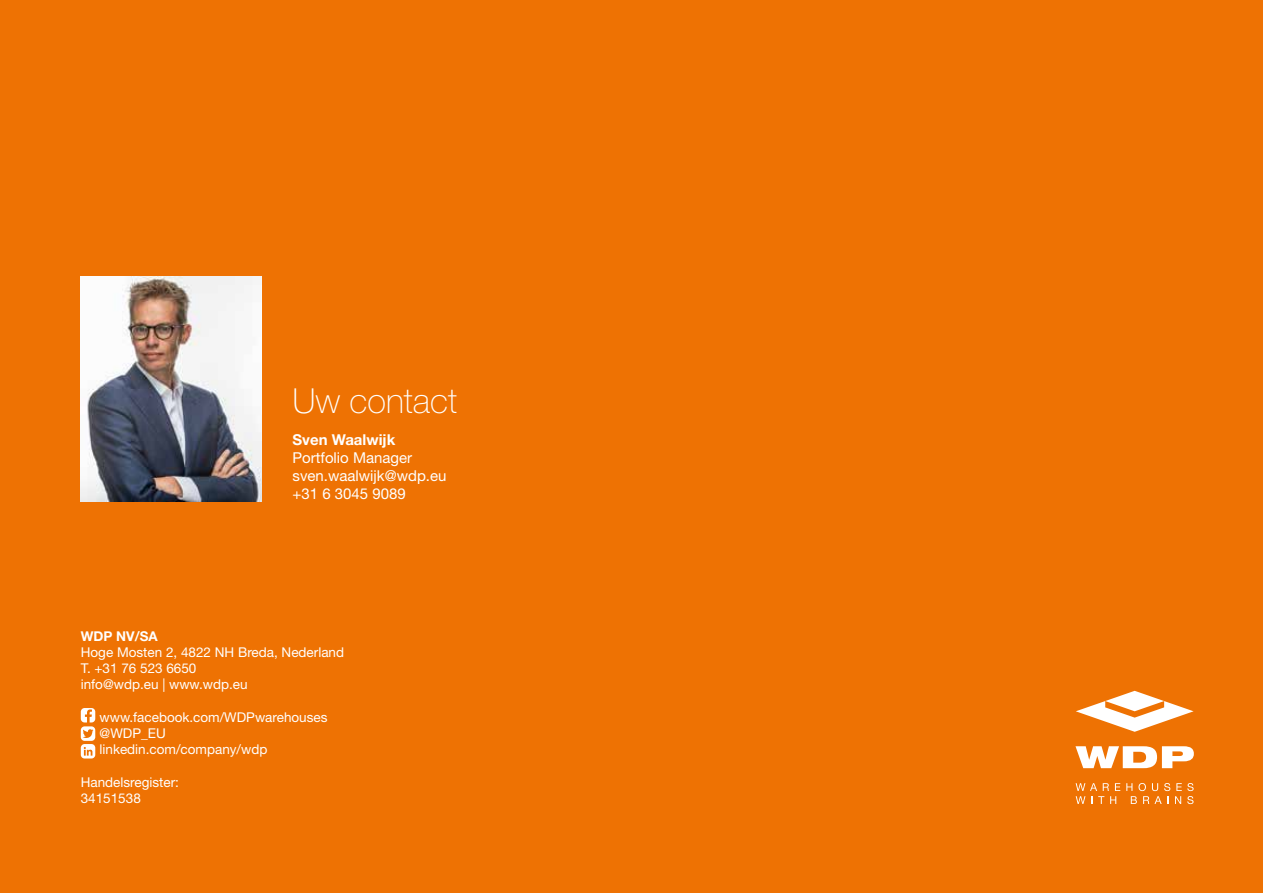
<style>
.page{position:relative;width:1263px;height:893px;background:#ee7203}
.page>*{position:absolute;margin:0;border:0;box-sizing:border-box;transform-origin:0 0}
.t1{font:100 34.5px "Helvetica Neue LT Std";color:#fff}
.t2{font:15px/18px "Helvetica Neue LT Std";color:#fff}
.t3{font:700 15px "Helvetica Neue LT Std";color:#fff}
.t4{font:13.5px/16.2px "Helvetica Neue LT Std";color:#fff}
.t5{font:700 13.5px "Helvetica Neue LT Std";color:#fff}
</style>
<div class="page">
<svg style="left:81px;top:708px;width:14px;height:50px"></svg>
<svg style="left:1076px;top:691px;width:117px;height:41px"></svg>
<svg style="left:1075px;top:746px;width:119px;height:22px"></svg>
<svg style="left:1075px;top:783px;width:45px;height:21px"></svg>
<svg style="left:1126px;top:783px;width:67px;height:21px"></svg>
<img style="left:81px;top:277px;width:180px;height:225px">
<h1 class="t1" style="left:293px;top:381px;width:166px">Uw contact</h1>
<p class="t3" style="left:293px;top:430px;width:104px">Sven Waalwijk</p>
<p class="t2" style="left:293px;top:448px;width:155px">Portfolio Manager sven.waalwijk@wdp.eu +31 6 3045 9089</p>
<p class="t5" style="left:81px;top:627px;width:79px">WDP NV/SA</p>
<p class="t4" style="left:81px;top:644px;width:265px">Hoge Mosten 2, 4822 NH Breda, Nederland<br>T. +31 76 523 6650<br>info@wdp.eu | www.wdp.eu</p>
<p class="t4" style="left:100px;top:708px;width:229px">www.facebook.com/WDPwarehouses @WDP_EU linkedin.com/company/wdp</p>
<p class="t4" style="left:81px;top:773px;width:100px">Handelsregister:<br>34151538</p>
</div>
